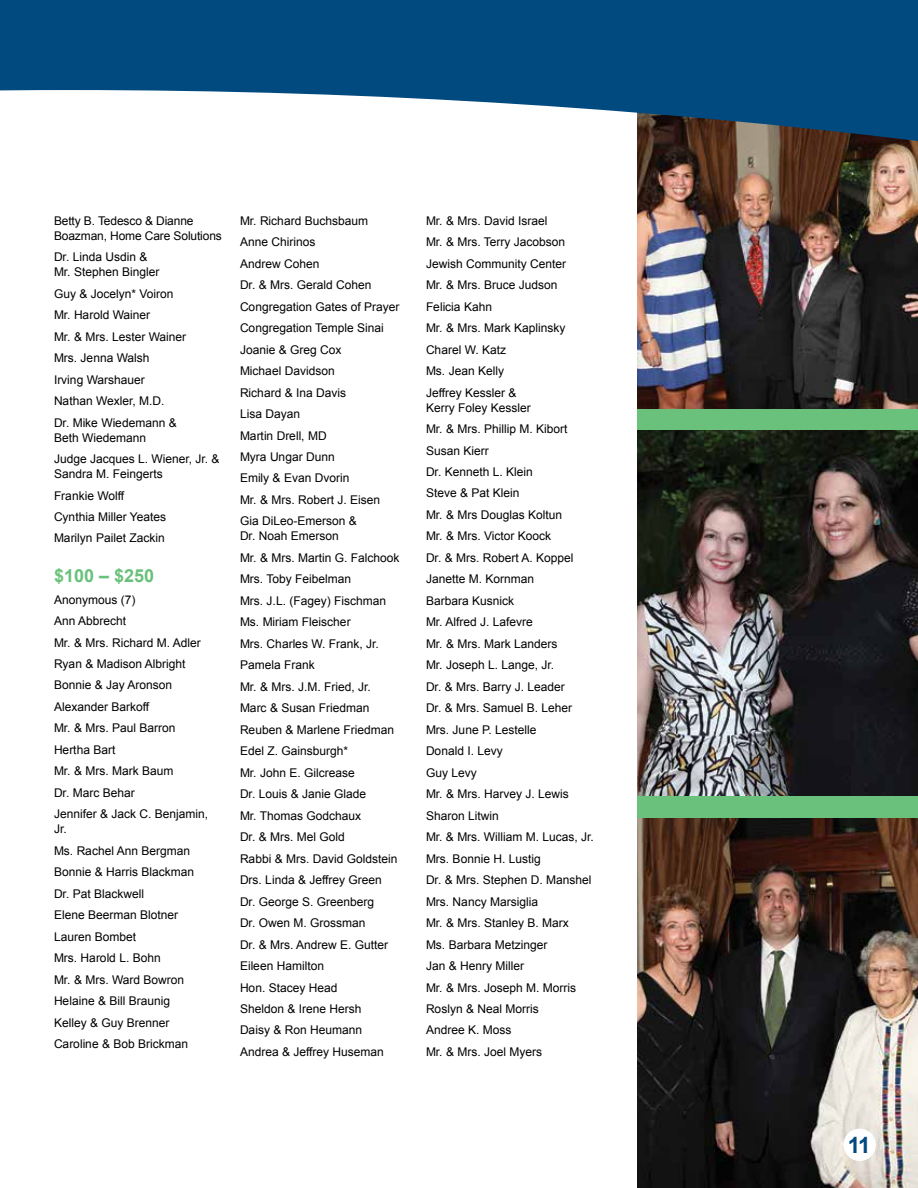
<style>
.page{position:relative;width:918px;height:1188px;background:#fff}
.page>*{position:absolute;margin:0;border:0;box-sizing:border-box;transform-origin:0 0}
.t1{font:700 22.5px "Arial";color:#004a80}
.t2{font:700 18px "Arial";color:#6ac17b}
.t3{font:12px/21.5px "Arial";color:#000}
</style>
<div class="page">
<div style="left:637px;top:121px;width:281px;height:1067px;background:#6ac17b"></div>
<img style="left:637px;top:343px;width:281px;height:65px">
<img style="left:637px;top:819px;width:281px;height:369px">
<img style="left:637px;top:431px;width:281px;height:365px">
<div style="left:843px;top:1129px;width:33px;height:32px;background:#fff;border-radius:50%"></div>
<svg style="left:0;top:0;width:918px;height:343px"></svg>
<p class="t3" style="left:54px;top:213px;width:169px;line-height:15px">Betty B. Tedesco &amp; Dianne<br>Boazman, Home Care Solutions</p>
<p class="t3" style="left:54px;top:250px;width:107px;line-height:15px">Dr. Linda Usdin &amp;<br>Mr. Stephen Bingler</p>
<p class="t3" style="left:54px;top:283px;width:134px">Guy &amp; Jocelyn* Voiron<br>Mr. Harold Wainer<br>Mr. &amp; Mrs. Lester Wainer<br>Mrs. Jenna Walsh<br>Irving Warshauer<br>Nathan Wexler, M.D.<br>Dr. Mike Wiedemann &amp;</p>
<p class="t3" style="left:54px;top:427px;width:167px">Beth Wiedemann<br>Judge Jacques L. Wiener, Jr. &amp;</p>
<p class="t3" style="left:54px;top:463px;width:114px">Sandra M. Feingerts<br>Frankie Wolff<br>Cynthia Miller Yeates<br>Marilyn Pailet Zackin</p>
<h2 class="t2" style="left:54px;top:564px;width:102px">$100 – $250</h2>
<p class="t3" style="left:54px;top:589px;width:156px">Anonymous (7)<br>Ann Abbrecht<br>Mr. &amp; Mrs. Richard M. Adler<br>Ryan &amp; Madison Albright<br>Bonnie &amp; Jay Aronson<br>Alexander Barkoff<br>Mr. &amp; Mrs. Paul Barron<br>Hertha Bart<br>Mr. &amp; Mrs. Mark Baum<br>Dr. Marc Behar<br>Jennifer &amp; Jack C. Benjamin,</p>
<p class="t3" style="left:54px;top:819px;width:142px">Jr.<br>Ms. Rachel Ann Bergman<br>Bonnie &amp; Harris Blackman<br>Dr. Pat Blackwell<br>Elene Beerman Blotner<br>Lauren Bombet<br>Mrs. Harold L. Bohn<br>Mr. &amp; Mrs. Ward Bowron<br>Helaine &amp; Bill Braunig<br>Kelley &amp; Guy Brenner<br>Caroline &amp; Bob Brickman</p>
<p class="t3" style="left:240px;top:210px;width:161px">Mr. Richard Buchsbaum<br>Anne Chirinos<br>Andrew Cohen<br>Dr. &amp; Mrs. Gerald Cohen<br>Congregation Gates of Prayer<br>Congregation Temple Sinai<br>Joanie &amp; Greg Cox<br>Michael Davidson<br>Richard &amp; Ina Davis<br>Lisa Dayan<br>Martin Drell, MD<br>Myra Ungar Dunn<br>Emily &amp; Evan Dvorin<br>Mr. &amp; Mrs. Robert J. Eisen<br>Gia DiLeo-Emerson &amp;</p>
<p class="t3" style="left:240px;top:526px;width:161px">Dr. Noah Emerson<br>Mr. &amp; Mrs. Martin G. Falchook<br>Mrs. Toby Feibelman<br>Mrs. J.L. (Fagey) Fischman<br>Ms. Miriam Fleischer<br>Mrs. Charles W. Frank, Jr.<br>Pamela Frank<br>Mr. &amp; Mrs. J.M. Fried, Jr.<br>Marc &amp; Susan Friedman<br>Reuben &amp; Marlene Friedman<br>Edel Z. Gainsburgh*<br>Mr. John E. Gilcrease<br>Dr. Louis &amp; Janie Glade<br>Mr. Thomas Godchaux<br>Dr. &amp; Mrs. Mel Gold<br>Rabbi &amp; Mrs. David Goldstein<br>Drs. Linda &amp; Jeffrey Green<br>Dr. George S. Greenberg<br>Dr. Owen M. Grossman<br>Dr. &amp; Mrs. Andrew E. Gutter<br>Eileen Hamilton<br>Hon. Stacey Head<br>Sheldon &amp; Irene Hersh<br>Daisy &amp; Ron Heumann<br>Andrea &amp; Jeffrey Huseman</p>
<p class="t3" style="left:426px;top:210px;width:142px">Mr. &amp; Mrs. David Israel<br>Mr. &amp; Mrs. Terry Jacobson<br>Jewish Community Center<br>Mr. &amp; Mrs. Bruce Judson<br>Felicia Kahn<br>Mr. &amp; Mrs. Mark Kaplinsky<br>Charel W. Katz<br>Ms. Jean Kelly<br>Jeffrey Kessler &amp;</p>
<p class="t3" style="left:426px;top:397px;width:170px">Kerry Foley Kessler<br>Mr. &amp; Mrs. Phillip M. Kibort<br>Susan Kierr<br>Dr. Kenneth L. Klein<br>Steve &amp; Pat Klein<br>Mr. &amp; Mrs Douglas Koltun<br>Mr. &amp; Mrs. Victor Koock<br>Dr. &amp; Mrs. Robert A. Koppel<br>Janette M. Kornman<br>Barbara Kusnick<br>Mr. Alfred J. Lafevre<br>Mr. &amp; Mrs. Mark Landers<br>Mr. Joseph L. Lange, Jr.<br>Dr. &amp; Mrs. Barry J. Leader<br>Dr. &amp; Mrs. Samuel B. Leher<br>Mrs. June P. Lestelle<br>Donald I. Levy<br>Guy Levy<br>Mr. &amp; Mrs. Harvey J. Lewis<br>Sharon Litwin<br>Mr. &amp; Mrs. William M. Lucas, Jr.<br>Mrs. Bonnie H. Lustig<br>Dr. &amp; Mrs. Stephen D. Manshel<br>Mrs. Nancy Marsiglia<br>Mr. &amp; Mrs. Stanley B. Marx<br>Ms. Barbara Metzinger<br>Jan &amp; Henry Miller<br>Mr. &amp; Mrs. Joseph M. Morris<br>Roslyn &amp; Neal Morris<br>Andree K. Moss<br>Mr. &amp; Mrs. Joel Myers</p>
<h1 class="t1" style="left:848px;top:1131px;width:24px">11</h1>
</div>
